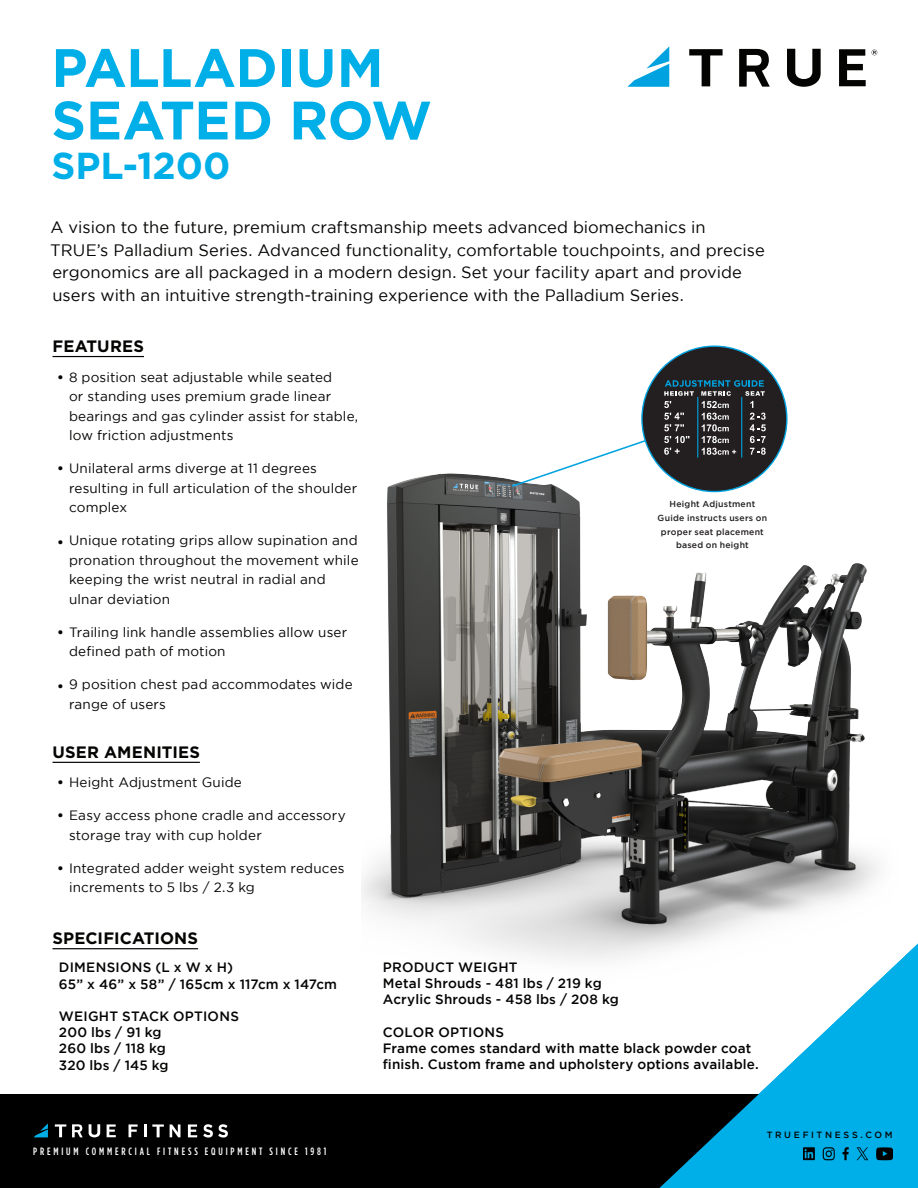
<style>
.page{position:relative;width:918px;height:1188px;background:#fff}
.page>*{position:absolute;margin:0;border:0;box-sizing:border-box;transform-origin:0 0}
.t1{font:700 54px "Gotham";letter-spacing:-.01em;color:#00aee8}
.t2{font:700 37.5px "Gotham";color:#00aee8}
.t3{font:16.5px/22.5px "Gotham";color:#040503}
.Force{font:700 16.5px "Gotham";letter-spacing:.01em;color:#040503}
.t4{font:13.5px/19.5px "Gotham";letter-spacing:.01em;color:#040503}
.t5{font:500 13.5px/16.2px "Gotham";letter-spacing:.015em;color:#040503}
.t6{font:700 13.5px "Gotham";color:#040503}
.t7{font:500 10.65px "Gotham Condensed";letter-spacing:.27em;color:#fff}
.t8{font:500 9px "Gotham";letter-spacing:.295em;color:#040503}
.t9{font:500 8.7px/13.6px "Gotham";letter-spacing:.03em;color:#231f20;text-align:center}
.s1{font-weight:700}
</style>
<div class="page">
<img style="left:362px;top:358px;width:517px;height:602px">
<svg style="left:627px;top:46px;width:42px;height:41px"></svg>
<svg style="left:787px;top:49px;width:34px;height:38px"></svg>
<svg style="left:839px;top:49px;width:27px;height:37px"></svg>
<svg style="left:689px;top:49px;width:34px;height:37px"></svg>
<svg style="left:739px;top:49px;width:31px;height:38px"></svg>
<svg style="left:872px;top:50px;width:5px;height:5px"></svg>
<hr style="left:53px;top:356px;width:91px;height:1px;background:#040503">
<hr style="left:53px;top:762px;width:147px;height:1px;background:#040503">
<hr style="left:53px;top:948px;width:145px;height:1px;background:#040503">
<div style="left:0;top:1095px;width:918px;height:93px;background:#000"></div>
<svg style="left:659px;top:944px;width:259px;height:244px;fill:#00aee8"></svg>
<svg style="left:34px;top:1123px;width:14px;height:14px"></svg>
<svg style="left:89px;top:1124px;width:11px;height:13px"></svg>
<svg style="left:107px;top:1124px;width:9px;height:13px"></svg>
<svg style="left:55px;top:1124px;width:11px;height:13px"></svg>
<svg style="left:72px;top:1124px;width:11px;height:13px"></svg>
<svg style="left:129px;top:1124px;width:9px;height:13px"></svg>
<svg style="left:144px;top:1124px;width:20px;height:13px"></svg>
<svg style="left:170px;top:1124px;width:10px;height:13px"></svg>
<svg style="left:188px;top:1124px;width:9px;height:13px"></svg>
<svg style="left:203px;top:1124px;width:25px;height:14px"></svg>
<div style="left:642px;top:346px;width:145px;height:146px;background:#231f20;border-radius:73px"></div>
<svg style="left:510px;top:380px;width:256px;height:108px"></svg>
<p class="t1" style="left:51px;top:37px;width:334px">PALLADIUM</p>
<p class="t1" style="left:51px;top:89px;width:382px">SEATED ROW</p>
<p class="t2" style="left:51px;top:144px;width:181px">SPL-1200</p>
<p class="t3" style="left:50px;top:216px;width:716px">A vision to the future, premium craftsmanship meets advanced biomechanics in TRUE’s Palladium Series. Advanced functionality, comfortable touchpoints, and precise ergonomics are all packaged in a modern design. Set your facility apart and provide users with an intuitive strength-training experience with the Palladium Series.</p>
<p class="Force" style="left:53px;top:336px;width:93px">FEATURES</p>
<p class="t4" style="left:69px;top:367px;width:291px;text-indent:-12px"><span class="s1">•</span> 8 position seat adjustable while seated<br>or standing uses premium grade linear bearings and gas cylinder assist for stable, low friction adjustments</p>
<p class="t4" style="left:69px;top:458px;width:290px;text-indent:-12px"><span class="s1">•</span> Unilateral arms diverge at 11 degrees resulting in full articulation of the shoulder complex</p>
<p class="t4" style="left:69px;top:530px;width:291px">Unique rotating grips allow supination and pronation throughout the movement while keeping the wrist neutral in radial and ulnar deviation</p>
<p class="t4" style="left:69px;top:622px;width:280px;text-indent:-12px"><span class="s1">•</span> Trailing link handle assemblies allow user defined path of motion</p>
<p class="t4" style="left:69px;top:674px;width:285px">9 position chest pad accommodates wide range of users</p>
<p class="t6" style="left:57px;top:534px;width:8px">•</p>
<p class="t6" style="left:57px;top:678px;width:8px">•</p>
<p class="Force" style="left:53px;top:742px;width:149px">USER AMENITIES</p>
<p class="t4" style="left:57px;top:773px;width:186px"><span class="s1">•</span> Height Adjustment Guide</p>
<p class="t4" style="left:69px;top:806px;width:278px;text-indent:-12px"><span class="s1">•</span> Easy access phone cradle and accessory storage tray with cup holder</p>
<p class="t4" style="left:69px;top:858px;width:277px;text-indent:-12px"><span class="s1">•</span> Integrated adder weight system reduces increments to 5 lbs / 2.3 kg</p>
<p class="Force" style="left:53px;top:929px;width:147px">SPECIFICATIONS</p>
<p class="t5" style="left:59px;top:959px;width:176px">DIMENSIONS (L x W x H)</p>
<p class="t5" style="left:59px;top:975px;width:280px">65” x 46” x 58” / 165cm x 117cm x 147cm</p>
<p class="t5" style="left:59px;top:1008px;width:182px">WEIGHT STACK OPTIONS</p>
<p class="t5" style="left:59px;top:1024px;width:111px">200 lbs / 91 kg<br>260 lbs / 118 kg<br>320 lbs / 145 kg</p>
<p class="t7" style="left:33px;top:1145px;width:295px">PREMIUM COMMERCIAL FITNESS EQUIPMENT SINCE 1981</p>
<p class="t9" style="left:658px;top:497px;width:111px">Height Adjustment<br>Guide instructs users on proper seat placement based on height</p>
<p class="t5" style="left:383px;top:959px;width:136px">PRODUCT WEIGHT</p>
<p class="t5" style="left:383px;top:975px;width:238px">Metal Shrouds - 481 lbs / 219 kg<br>Acrylic Shrouds - 458 lbs / 208 kg</p>
<p class="t5" style="left:383px;top:1023px;width:123px">COLOR OPTIONS</p>
<p class="t5" style="left:383px;top:1040px;width:377px">Frame comes standard with matte black powder coat finish. Custom frame and upholstery options available.</p>
<p class="t8" style="left:767px;top:1129px;width:128px">TRUEFITNESS.COM</p>
</div>
